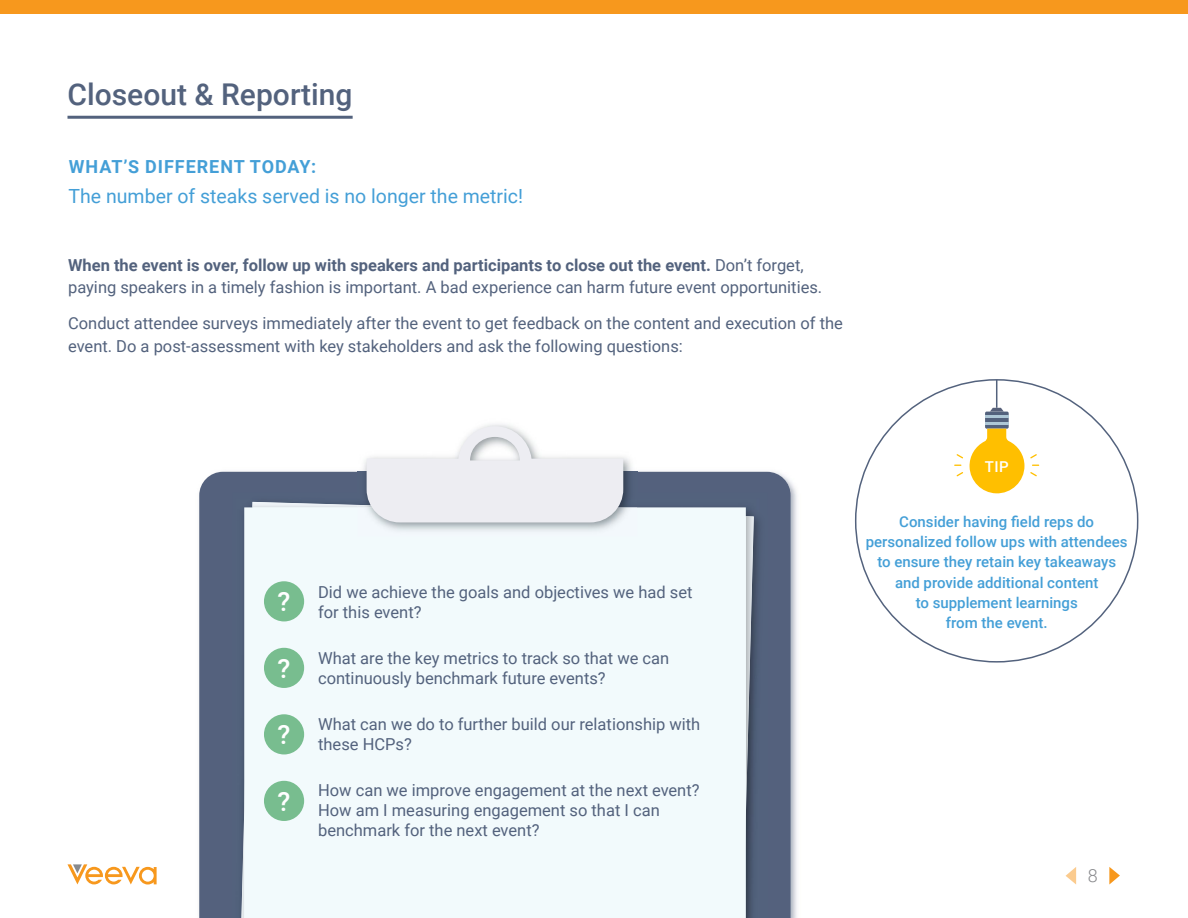
<style>
.page{position:relative;width:1188px;height:918px;background:#fff}
.page>*{position:absolute;margin:0;border:0;box-sizing:border-box;transform-origin:0 0}
.t1{font:500 30px "Roboto";color:#53627d}
.t2{font:500 26.55px "Roboto";color:#fff}
.t3{font:19.5px "Roboto";color:#449fd7}
.t4{font:700 18px "Roboto";letter-spacing:.055em;color:#449fd7}
.t5{font:300 18px "Roboto";color:#898a8d}
.t6{font:16.5px/19.5px "Roboto";color:#53627d}
.t7{font:500 15px/20.2px "Roboto";color:#449fd7;text-align:center}
.t8{font:500 15px "Roboto";color:#fff}
.s1{font-weight:700}
</style>
<div class="page">
<svg style="left:68px;top:864px;width:89px;height:21px"></svg>
<img style="left:220px;top:471px;width:138px;height:1px">
<img style="left:637px;top:471px;width:158px;height:18px">
<img style="left:791px;top:489px;width:6px;height:429px">
<svg style="left:199px;top:472px;width:592px;height:446px;background:#596580"></svg>
<img style="left:232px;top:493px;width:126px;height:22px">
<img style="left:637px;top:493px;width:131px;height:22px">
<img style="left:232px;top:515px;width:3px;height:403px">
<div style="left:760px;top:515px;width:8px;height:403px;background:#53627d"></div>
<img style="left:235px;top:498px;width:123px;height:22px">
<img style="left:637px;top:498px;width:123px;height:22px">
<div style="left:235px;top:520px;width:9px;height:398px;background:#51617b"></div>
<img style="left:746px;top:520px;width:14px;height:398px">
<img style="left:252px;top:502px;width:106px;height:5px">
<img style="left:746px;top:516px;width:8px;height:301px">
<img style="left:241px;top:810px;width:3px;height:108px">
<div style="left:244px;top:507px;width:502px;height:411px;background:#f2fafc"></div>
<img style="left:358px;top:424px;width:279px;height:112px">
<img style="left:358px;top:505px;width:9px;height:2px">
<svg style="left:367px;top:426px;width:256px;height:96px"></svg>
<svg style="left:1109px;top:867px;width:11px;height:18px"></svg>
<svg style="left:1066px;top:867px;width:10px;height:18px"></svg>
<div style="left:0;top:0;width:1188px;height:14px;background:#f7981d"></div>
<hr style="left:68px;top:116px;width:285px;height:3px;background:#53627d">
<div style="left:985px;top:412px;width:24px;height:17px;background:#53627d;border-radius:2px"></div>
<hr style="left:985px;top:415px;width:24px;height:3px;background:#adc7d6">
<hr style="left:985px;top:422px;width:24px;height:3px;background:#adc7d6">
<svg style="left:969px;top:429px;width:55px;height:65px"></svg>
<svg style="left:1030px;top:472px;width:7px;height:4px"></svg>
<svg style="left:1030px;top:454px;width:7px;height:5px"></svg>
<svg style="left:957px;top:454px;width:6px;height:5px"></svg>
<svg style="left:957px;top:472px;width:6px;height:4px"></svg>
<svg style="left:990px;top:380px;width:14px;height:32px"></svg>
<div style="left:264px;top:581px;width:40px;height:40px;background:#78bd8f;border-radius:50%"></div>
<div style="left:264px;top:648px;width:40px;height:40px;background:#78bd8f;border-radius:50%"></div>
<div style="left:264px;top:714px;width:40px;height:40px;background:#78bd8f;border-radius:50%"></div>
<div style="left:264px;top:781px;width:40px;height:40px;background:#78bd8f;border-radius:50%"></div>
<h1 class="t1" style="left:68px;top:73px;width:287px">Closeout &amp; Reporting</h1>
<p class="t4" style="left:69px;top:154px;width:249px">WHAT’S DIFFERENT TODAY:</p>
<p class="t3" style="left:69px;top:183px;width:456px">The number of steaks served is no longer the metric!</p>
<p class="t6" style="left:68px;top:253px;width:756px;line-height:22.5px"><span class="s1">When the event is over, follow up with speakers and participants to close out the event.</span> Don’t forget, paying speakers in a timely fashion is important. A bad experience can harm future event opportunities.</p>
<p class="t6" style="left:68px;top:311px;width:776px;line-height:22.5px">Conduct attendee surveys immediately after the event to get feedback on the content and execution of the event. Do a post-assessment with key stakeholders and ask the following questions:</p>
<h2 class="t2" style="left:278px;top:583px;width:14px">?</h2>
<h2 class="t2" style="left:278px;top:649px;width:14px">?</h2>
<h2 class="t2" style="left:278px;top:716px;width:14px">?</h2>
<h2 class="t2" style="left:278px;top:782px;width:14px">?</h2>
<p class="t6" style="left:318px;top:582px;width:376px">Did we achieve the goals and objectives we had set for this event?</p>
<p class="t6" style="left:318px;top:648px;width:353px">What are the key metrics to track so that we can continuously benchmark future events?</p>
<p class="t6" style="left:318px;top:714px;width:384px">What can we do to further build our relationship with these HCPs?</p>
<p class="t6" style="left:318px;top:780px;width:383px">How can we improve engagement at the next event?<br>How am I measuring engagement so that I can benchmark for the next event?</p>
<p class="t8" style="left:985px;top:456px;width:25px">TIP</p>
<p class="t7" style="left:866px;top:511px;width:263px">Consider having field reps do personalized follow ups with attendees to ensure they retain key takeaways and provide additional content<br>to supplement learnings<br>from the event.</p>
<p class="t5" style="left:1088px;top:863px;width:11px">8</p>
</div>
